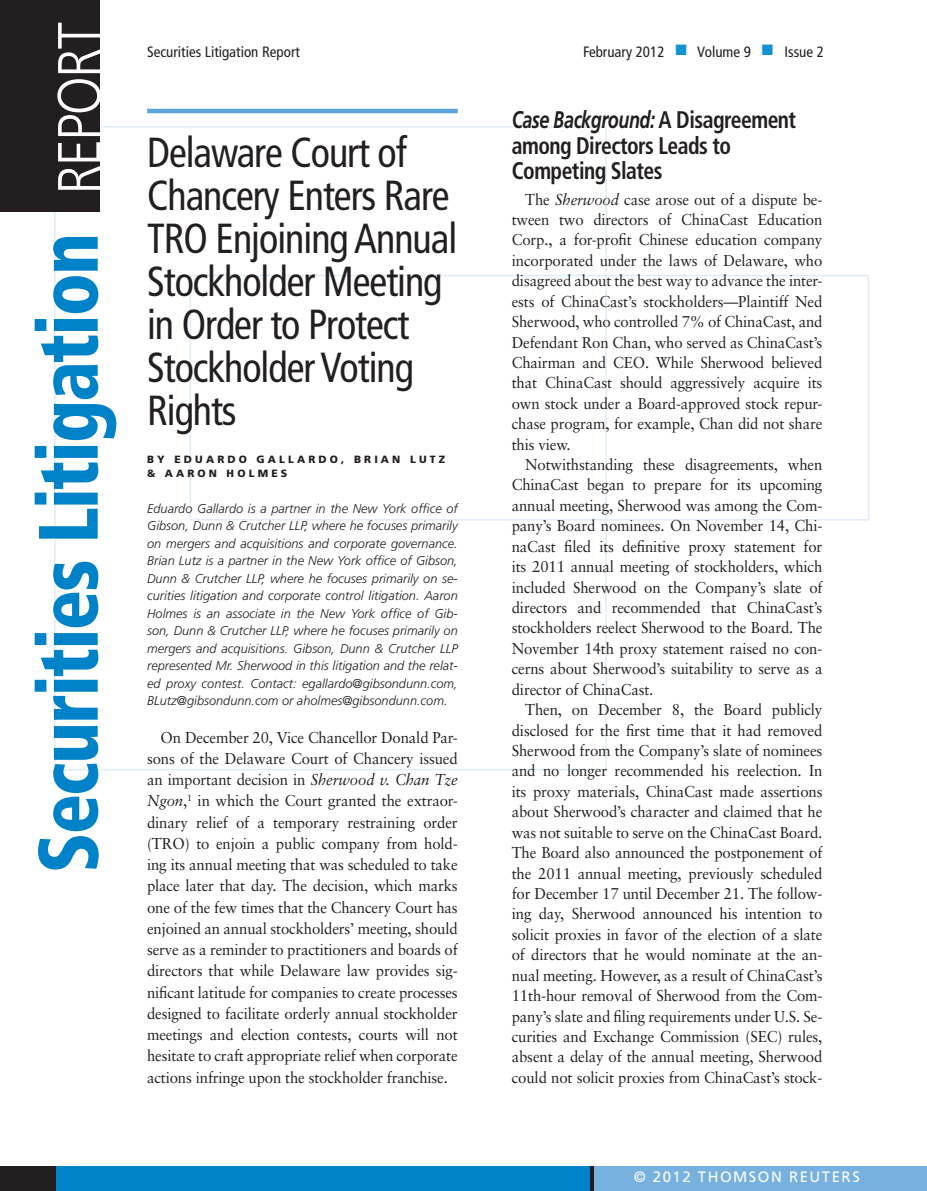
<style>
.page{position:relative;width:927px;height:1191px;background:#fff}
.page>*{position:absolute;margin:0;border:0;box-sizing:border-box;transform-origin:0 0}
.t1{font:900 condensed 84px "Frutiger";letter-spacing:-.025em;color:#0082c8;scale:.9 1}
.t2{font:300 60px "Frutiger";letter-spacing:-.03em;color:#fff;scale:.9 1}
.t3{font:condensed 42px/42.9px "Frutiger";letter-spacing:-.025em;color:#231f20;scale:.95 1}
.t4{font:700 condensed 24px/25.7px "Frutiger";letter-spacing:-.025em;color:#231f20;scale:.9 1}
.t5{font:15.75px/20.4px "Sabon";letter-spacing:-.01em;color:#231f20;text-align:justify;scale:.95 1}
.t6{font:condensed 15px "Frutiger";color:#231f20}
.t7{font:15px "Frutiger";letter-spacing:.1em;color:#fff}
.t8{font:italic 300 12.75px/17.5px "Frutiger";color:#231f20;text-align:justify}
.t9{font:900 10.5px/13.6px "Frutiger";letter-spacing:.3em;color:#231f20}
.s1{color:#1592d1}
.s2{font-style:italic}
.s3{font-style:italic;font-stretch:normal}
</style>
<div class="page">
<hr style="left:924px;top:1166px;width:3px;height:24px;background:#76b1df">
<div style="left:0;top:1166px;width:652px;height:24px;background:#0082c8"></div>
<div style="left:594px;top:1166px;width:330px;height:24px;background:#76b1df"></div>
<hr style="left:591px;top:1166px;width:3px;height:24px;background:#231f20">
<div style="left:0;top:1166px;width:56px;height:24px;background:#231f20"></div>
<div style="left:190px;top:275px;width:679px;height:245px;border:2px solid #e0ecf7"></div>
<hr style="left:147px;top:109px;width:311px;height:4px;background:#5ba6da">
<div style="left:0;top:0;width:99px;height:212px;background:#231f20"></div>
<h2 class="t2" style="left:45px;top:194px;width:193px;rotate:-90deg">REPORT</h2>
<h1 class="t1" style="left:18px;top:873px;width:713px;rotate:-90deg">Securities Litigation</h1>
<p class="t6" style="left:147px;top:43px;width:154px">Securities Litigation Report</p>
<p class="t6" style="left:583px;top:43px;width:242px">February 2012 <span class="s1">■</span> Volume 9 <span class="s1">■</span> Issue 2</p>
<h3 class="t3" style="left:147px;top:131px;width:328px">Delaware Court of<br>Chancery Enters Rare<br>TRO Enjoining Annual<br>Stockholder Meeting in Order to Protect<br>Stockholder Voting<br>Rights</h3>
<p class="t9" style="left:147px;top:452px;width:299px">BY EDUARDO GALLARDO, BRIAN LUTZ &amp; AARON HOLMES</p>
<p class="t8" style="left:147px;top:499px;width:312px">Eduardo Gallardo is a partner in the New York office of Gibson, Dunn &amp; Crutcher LLP, where he focuses primarily on mergers and acquisitions and corporate governance.<br>Brian Lutz is a partner in the New York office of Gibson, Dunn &amp; Crutcher LLP, where he focuses primarily on se&shy;curities litigation and corporate control litigation. Aaron Holmes is an associate in the New York office of Gib&shy;son, Dunn &amp; Crutcher LLP, where he focuses primarily on mergers and acquisitions. Gibson, Dunn &amp; Crutcher LLP represented Mr. Sherwood in this litigation and the relat&shy;ed proxy contest. Contact: egallardo@gibsondunn.com, BLutz@gibsondunn.com or aholmes@gibsondunn.com.</p>
<p class="t5" style="left:147px;top:726px;width:328px;line-height:21.3px;text-indent:13px">On December 20, Vice Chancellor Donald Par&shy;sons of the Delaware Court of Chancery issued an important decision in <span class="s2">Sherwood v. Chan Tze Ngon</span>,<sup>1</sup> in which the Court granted the extraor&shy;dinary relief of a temporary restraining order (TRO) to enjoin a public company from hold&shy;ing its annual meeting that was scheduled to take place later that day. The decision, which marks one of the few times that the Chancery Court has enjoined an annual stockholders’ meeting, should serve as a reminder to practitioners and boards of directors that while Delaware law provides sig&shy;nificant latitude for companies to create processes designed to facilitate orderly annual stockholder meetings and election contests, courts will not hesitate to craft appropriate relief when corporate actions infringe upon the stockholder franchise.</p>
<h3 class="t4" style="left:512px;top:107px;width:317px"><span class="s3">Case Background:</span> A Disagreement among Directors Leads to<br>Competing Slates</h3>
<p class="t5" style="left:512px;top:189px;width:328px;text-indent:13px">The <span class="s2">Sherwood</span> case arose out of a dispute be&shy;tween two directors of ChinaCast Education Corp., a for-profit Chinese education company incorporated under the laws of Delaware, who disagreed about the best way to advance the inter&shy;ests of ChinaCast’s stockholders—Plaintiff Ned Sherwood, who controlled 7% of ChinaCast, and Defendant Ron Chan, who served as ChinaCast’s Chairman and CEO. While Sherwood believed that ChinaCast should aggressively acquire its own stock under a Board-approved stock repur&shy;chase program, for example, Chan did not share this view.</p>
<p class="t5" style="left:512px;top:454px;width:328px;text-indent:13px">Notwithstanding these disagreements, when ChinaCast began to prepare for its upcoming annual meeting, Sherwood was among the Com&shy;pany’s Board nominees. On November 14, Chi&shy;naCast filed its definitive proxy statement for its 2011 annual meeting of stockholders, which included Sherwood on the Company’s slate of directors and recommended that ChinaCast’s stockholders reelect Sherwood to the Board. The November 14th proxy statement raised no con&shy;cerns about Sherwood’s suitability to serve as a director of ChinaCast.</p>
<p class="t5" style="left:512px;top:699px;width:328px;text-indent:13px">Then, on December 8, the Board publicly disclosed for the first time that it had removed Sherwood from the Company’s slate of nominees and no longer recommended his reelection. In its proxy materials, ChinaCast made assertions about Sherwood’s character and claimed that he was not suitable to serve on the ChinaCast Board.<br>The Board also announced the postponement of the 2011 annual meeting, previously scheduled for December 17 until December 21. The follow&shy;ing day, Sherwood announced his intention to solicit proxies in favor of the election of a slate of directors that he would nominate at the an&shy;nual meeting. However, as a result of ChinaCast’s 11th-hour removal of Sherwood from the Com&shy;pany’s slate and filing requirements under U.S. Se&shy;curities and Exchange Commission (SEC) rules, absent a delay of the annual meeting, Sherwood could not solicit proxies from ChinaCast’s stock-</p>
<p class="t7" style="left:633px;top:1167px;width:228px">© 2012 THOMSON REUTERS</p>
</div>
